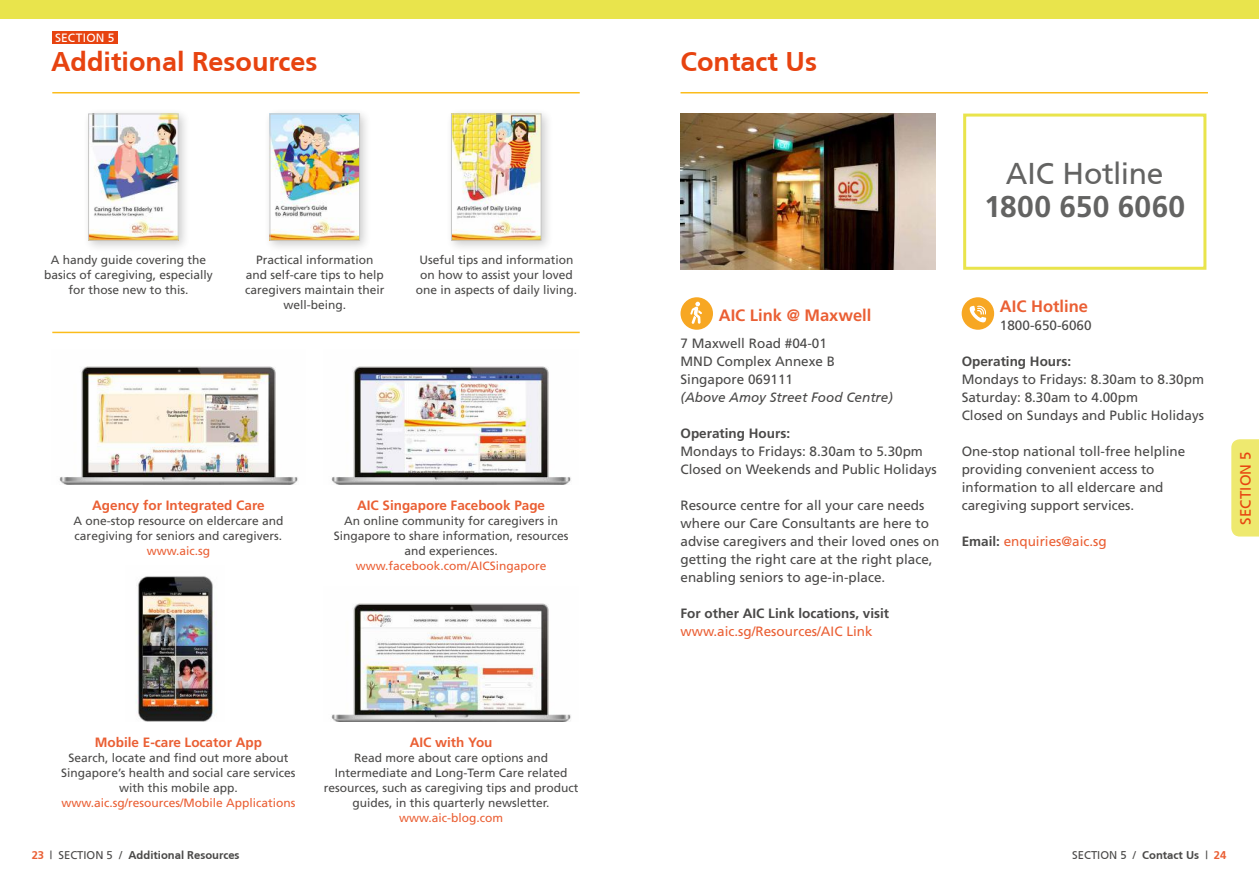
<style>
.page{position:relative;width:1259px;height:893px;background:#fff}
.page>*{position:absolute;margin:0;border:0;box-sizing:border-box;transform-origin:0 0}
.t1{font:700 30px "Frutiger LT Std";letter-spacing:.005em;color:#636362}
.t2{font:30px "Frutiger CE";letter-spacing:-.01em;color:#636362}
.t3{font:700 27px "Frutiger CE";color:#e74310}
.t4{font:700 16.5px "Frutiger LT Std";color:#ea5f34}
.t5{font:15px "Frutiger CE";letter-spacing:.01em;color:#e74310}
.t6{font:13.5px/18px "Frutiger";color:#4a4948}
.t7{font:700 13.5px "Frutiger LT Std";color:#ea5f34}
.t8{font:700 13.5px "Frutiger LT Std";color:#4a4948}
.t9{font:13.5px "Frutiger";color:#ea5f34}
.t10{font:italic 13.5px "Frutiger CE";color:#4a4948}
.t11{font:12px/15px "Frutiger";color:#4a4948;text-align:center}
.t12{font:12px "Frutiger";color:#ea5f34}
.t13{font:12px "Frutiger CE";letter-spacing:.02em;color:#fff}
.t14{font:700 11.25px "Frutiger CE";color:#4a4948}
.t15{font:11.25px "Frutiger CE";color:#4a4948}
.t16{font:700 11.25px "Frutiger CE";color:#ea5f34}
.s1{font-family:"Frutiger LT Std";font-weight:700;color:#4a4948}
.s2{font-family:"Frutiger";font-weight:400}
.s3{font-weight:700}
.s4{font-family:"Frutiger"}
</style>
<div class="page">
<div style="left:963px;top:114px;width:243px;height:156px;background:#fff;border:3px solid #e9e44c"></div>
<img style="left:331px;top:366px;width:240px;height:119px">
<img style="left:331px;top:603px;width:240px;height:119px">
<img style="left:59px;top:366px;width:239px;height:119px">
<div style="left:52px;top:31px;width:65px;height:13px;background:#e74310"></div>
<div style="left:0;top:0;width:1259px;height:18px;background:#e9e44c"></div>
<hr style="left:680px;top:92px;width:528px;height:1px;background:#fbbc1b">
<hr style="left:52px;top:92px;width:528px;height:1px;background:#fbbc1b">
<hr style="left:52px;top:332px;width:528px;height:1px;background:#fbbc1b">
<div style="left:680px;top:297px;width:33px;height:33px;background:#f7a723;border-radius:50%"></div>
<svg style="left:690px;top:302px;width:12px;height:22px"></svg>
<div style="left:961px;top:297px;width:33px;height:33px;background:#f7a723;border-radius:50%"></div>
<svg style="left:969px;top:306px;width:17px;height:16px"></svg>
<img style="left:680px;top:114px;width:255px;height:156px">
<div style="left:1231px;top:439px;width:28px;height:97px;background:#eee96f"></div>
<div style="left:445px;top:108px;width:108px;height:144px;background:#000;opacity:.2"></div>
<img style="left:453px;top:116px;width:86px;height:123px">
<div style="left:451px;top:114px;width:90px;height:127px;border:1px solid #c6c6c5"></div>
<div style="left:264px;top:108px;width:108px;height:144px;background:#000;opacity:.2"></div>
<img style="left:272px;top:116px;width:86px;height:123px">
<div style="left:270px;top:114px;width:90px;height:127px;border:1px solid #c6c6c5"></div>
<div style="left:82px;top:108px;width:108px;height:144px;background:#000;opacity:.2"></div>
<img style="left:90px;top:116px;width:86px;height:123px">
<div style="left:88px;top:114px;width:90px;height:127px;border:1px solid #c6c6c5"></div>
<img style="left:136px;top:576px;width:81px;height:146px">
<p class="t13" style="left:55px;top:31px;width:61px">SECTION 5</p>
<h2 class="t3" style="left:51px;top:46px;width:268px">Additional Resources</h2>
<h2 class="t3" style="left:680px;top:46px;width:138px">Contact Us</h2>
<p class="t11" style="left:44px;top:252px;width:170px">A handy guide covering the basics of caregiving, especially for those new to this.</p>
<p class="t11" style="left:245px;top:252px;width:141px">Practical information and self-care tips to help caregivers maintain their well-being.</p>
<p class="t11" style="left:416px;top:252px;width:163px">Useful tips and information on how to assist your loved one in aspects of daily living.</p>
<p class="t7" style="left:92px;top:497px;width:174px">Agency for Integrated Care</p>
<p class="t11" style="left:73px;top:513px;width:212px;text-align:left">A one-stop resource on eldercare and caregiving for seniors and caregivers.</p>
<p class="t12" style="left:147px;top:544px;width:65px">www.aic.sg</p>
<p class="t7" style="left:357px;top:497px;width:190px">AIC Singapore Facebook Page</p>
<p class="t11" style="left:334px;top:513px;width:236px">An online community for caregivers in<br>Singapore to share information, resources and experiences.</p>
<p class="t12" style="left:356px;top:559px;width:192px">www.facebook.com/AICSingapore</p>
<h1 class="t2" style="left:1006px;top:156px;width:159px">AIC Hotline</h1>
<h1 class="t1" style="left:984px;top:189px;width:202px">1800 650 6060</h1>
<h3 class="t4" style="left:719px;top:305px;width:154px">AIC Link @ Maxwell</h3>
<p class="t6" style="left:680px;top:334px;width:156px">7 Maxwell Road #04-01<br>MND Complex Annexe B<br>Singapore 069111</p>
<p class="t10" style="left:680px;top:389px;width:214px">(Above Amoy Street Food Centre)</p>
<p class="t8" style="left:680px;top:425px;width:111px">Operating Hours:</p>
<p class="t6" style="left:680px;top:442px;width:258px">Mondays to Fridays: 8.30am to 5.30pm<br>Closed on Weekends and Public Holidays</p>
<p class="t6" style="left:680px;top:496px;width:260px">Resource centre for all your care needs where our Care Consultants are here to advise caregivers and their loved ones on getting the right care at the right place, enabling seniors to age-in-place.</p>
<p class="t8" style="left:680px;top:605px;width:210px">For other AIC Link locations, visit</p>
<p class="t9" style="left:680px;top:623px;width:194px">www.aic.sg/Resources/AIC Link</p>
<h3 class="t4" style="left:1000px;top:296px;width:90px">AIC Hotline</h3>
<p class="t6" style="left:1000px;top:316px;width:93px">1800-650-6060</p>
<p class="t8" style="left:961px;top:353px;width:111px">Operating Hours:</p>
<p class="t6" style="left:961px;top:370px;width:244px">Mondays to Fridays: 8.30am to 8.30pm<br>Saturday: 8.30am to 4.00pm<br>Closed on Sundays and Public Holidays</p>
<p class="t6" style="left:961px;top:442px;width:225px">One-stop national toll-free helpline providing convenient access to information to all eldercare and caregiving support services.</p>
<p class="t9" style="left:961px;top:533px;width:147px"><span class="s1">Email:</span> enquiries@aic.sg</p>
<p class="t5" style="left:1236px;top:525px;width:75px;rotate:-90deg">SECTION 5</p>
<p class="t7" style="left:95px;top:734px;width:169px">Mobile E-care Locator App</p>
<p class="t11" style="left:61px;top:750px;width:236px">Search, locate and find out more about<br>Singapore’s health and social care services with this mobile app.</p>
<p class="t12" style="left:61px;top:796px;width:236px">www.aic.sg/resources/Mobile Applications</p>
<p class="t7" style="left:410px;top:734px;width:84px">AIC with You</p>
<p class="t11" style="left:324px;top:750px;width:256px">Read more about care options and Intermediate and Long-Term Care related resources, such as caregiving tips and product guides, in this quarterly newsletter.</p>
<p class="t12" style="left:399px;top:811px;width:105px">www.aic-blog.com</p>
<p class="t14" style="left:50px;top:848px;width:191px"><span class="s2">| SECTION 5 /</span> Additional Resources</p>
<p class="t15" style="left:1072px;top:849px;width:137px">SECTION 5 / <span class="s3">Contact Us</span> <span class="s4">|</span></p>
<p class="t16" style="left:32px;top:848px;width:14px">23</p>
<p class="t16" style="left:1214px;top:848px;width:14px">24</p>
</div>
